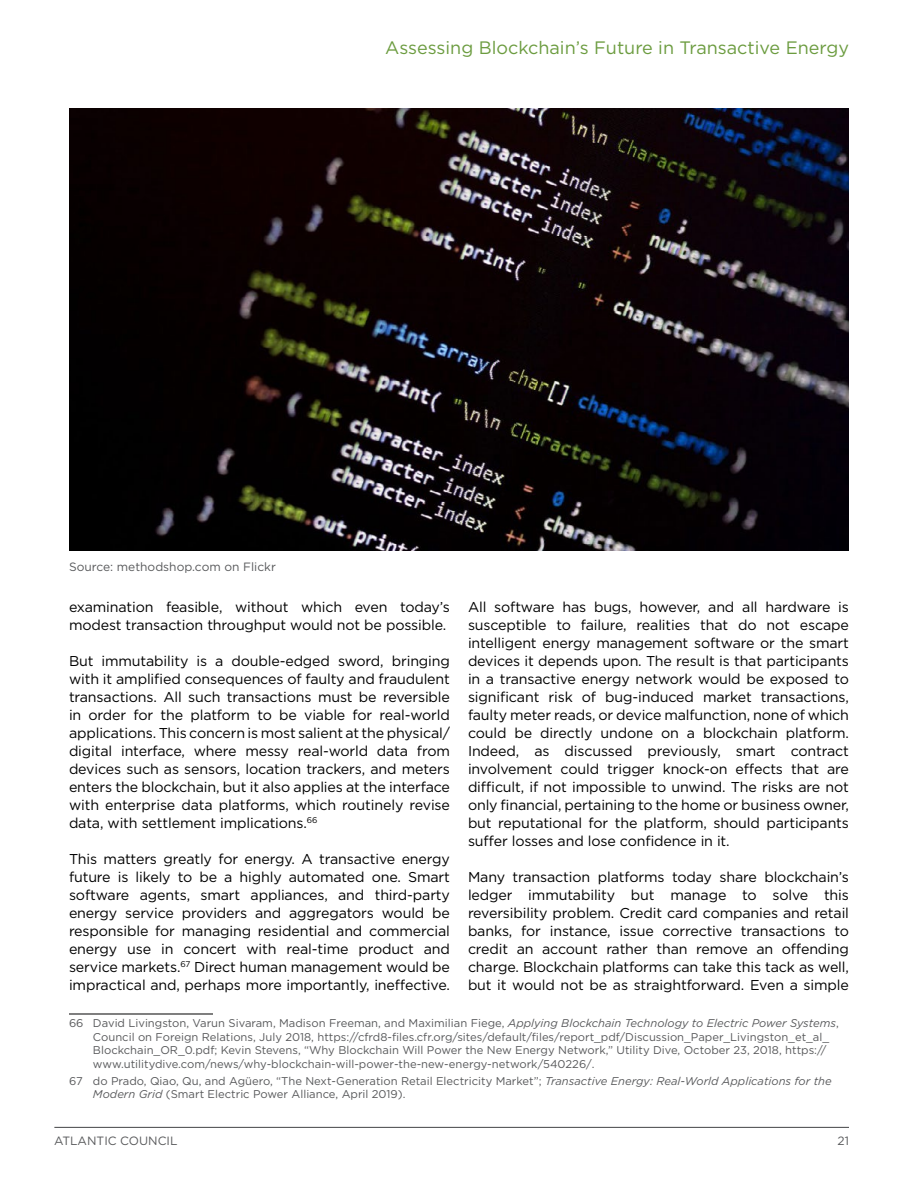
<style>
.page{position:relative;width:918px;height:1188px;background:#fff}
.page>*{position:absolute;margin:0;border:0;box-sizing:border-box;transform-origin:0 0}
.t1{font:18px "Gotham";color:#6c9c40}
.t2{font:14.25px/18px "Gotham";letter-spacing:-.01em;color:#000;text-align:justify}
.t3{font:12px "Gotham";color:#58595b}
.t4{font:11.25px/13.5px "Gotham";color:#58595b}
.s1{font-style:italic}
</style>
<div class="page">
<hr style="left:54px;top:1127px;width:795px;height:1px;background:#58595b">
<hr style="left:69px;top:1014px;width:144px;height:1px;background:#000">
<img style="left:69px;top:108px;width:780px;height:442px">
<p class="t1" style="left:385px;top:36px;width:465px">Assessing Blockchain’s Future in Transactive Energy</p>
<p class="t3" style="left:69px;top:559px;width:208px">Source: methodshop.com on Flickr</p>
<p class="t2" style="left:69px;top:598px;width:382px">examination feasible, without which even today’s modest transaction throughput would not be possible.</p>
<p class="t2" style="left:69px;top:652px;width:383px">But immutability is a double-edged sword, bringing with it amplified consequences of faulty and fraudulent transactions. All such transactions must be reversible in order for the platform to be viable for real-world applications. This concern is most salient at the physical/ digital interface, where messy real-world data from devices such as sensors, location trackers, and meters enters the blockchain, but it also applies at the interface with enterprise data platforms, which routinely revise data, with settlement implications.<sup>66</sup></p>
<p class="t2" style="left:69px;top:850px;width:383px">This matters greatly for energy. A transactive energy future is likely to be a highly automated one. Smart software agents, smart appliances, and third-party energy service providers and aggregators would be responsible for managing residential and commercial energy use in concert with real-time product and service markets.<sup>67</sup> Direct human management would be impractical and, perhaps more importantly, ineffective.</p>
<p class="t4" style="left:93px;top:1017px;width:747px;text-indent:-24px">66 David Livingston, Varun Sivaram, Madison Freeman, and Maximilian Fiege, <span class="s1">Applying Blockchain Technology to Electric Power Systems</span>, Council on Foreign Relations, July 2018, https://cfrd8-files.cfr.org/sites/default/files/report_pdf/Discussion_Paper_Livingston_et_al_ Blockchain_OR_0.pdf; Kevin Stevens, “Why Blockchain Will Power the New Energy Network,” Utility Dive, October 23, 2018, https:// www.utilitydive.com/news/why-blockchain-will-power-the-new-energy-network/540226/.</p>
<p class="t4" style="left:93px;top:1074px;width:740px;text-indent:-24px">67 do Prado, Qiao, Qu, and Agüero, “The Next-Generation Retail Electricity Market”; <span class="s1">Transactive Energy: Real-World Applications for the<br>Modern Grid</span> (Smart Electric Power Alliance, April 2019).</p>
<p class="t2" style="left:468px;top:598px;width:383px">All software has bugs, however, and all hardware is susceptible to failure, realities that do not escape intelligent energy management software or the smart devices it depends upon. The result is that participants in a transactive energy network would be exposed to significant risk of bug-induced market transactions, faulty meter reads, or device malfunction, none of which could be directly undone on a blockchain platform.<br>Indeed, as discussed previously, smart contract involvement could trigger knock-on effects that are difficult, if not impossible to unwind. The risks are not only financial, pertaining to the home or business owner, but reputational for the platform, should participants suffer losses and lose confidence in it.</p>
<p class="t2" style="left:468px;top:868px;width:383px">Many transaction platforms today share blockchain’s ledger immutability but manage to solve this reversibility problem. Credit card companies and retail banks, for instance, issue corrective transactions to credit an account rather than remove an offending charge. Blockchain platforms can take this tack as well, but it would not be as straightforward. Even a simple</p>
<p class="t3" style="left:54px;top:1133px;width:125px">ATLANTIC COUNCIL</p>
<p class="t3" style="left:838px;top:1133px;width:13px">21</p>
</div>
